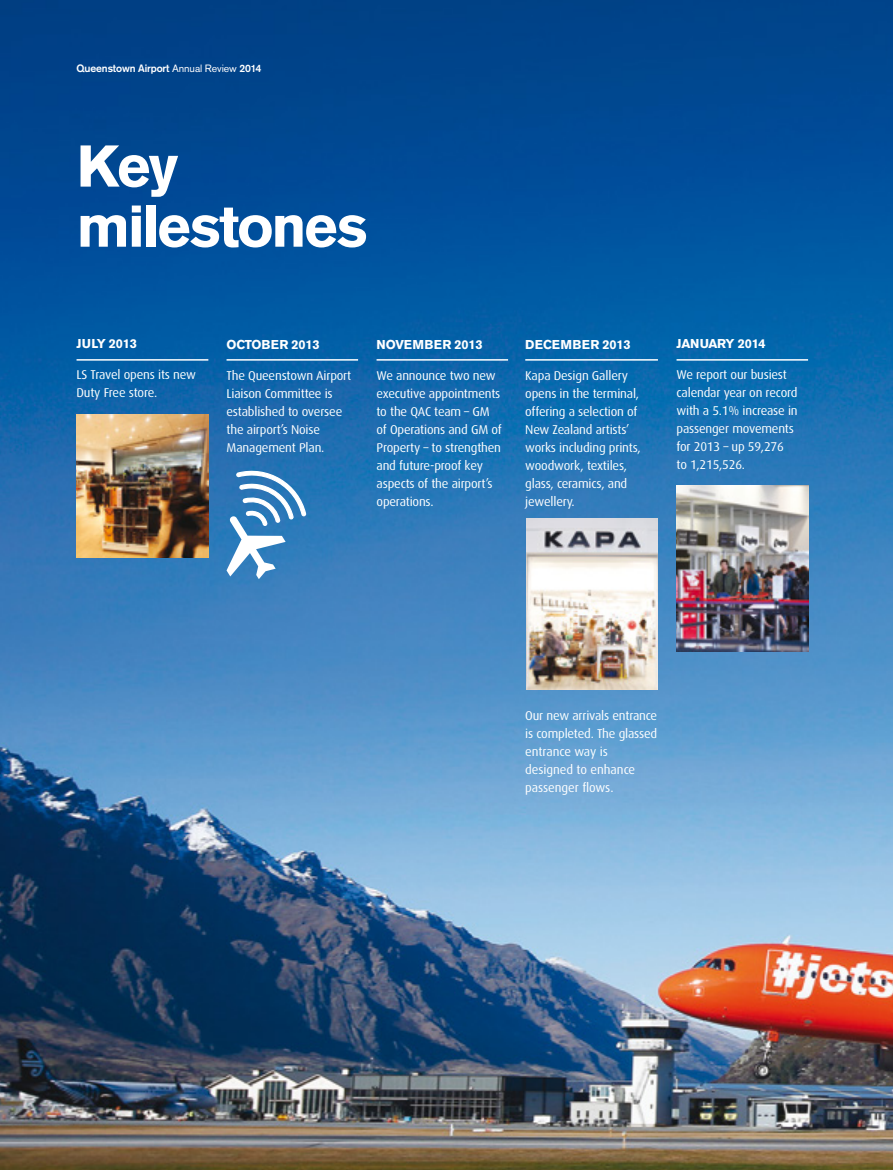
<style>
.page{position:relative;width:893px;height:1170px;background:#fff}
.page>*{position:absolute;margin:0;border:0;box-sizing:border-box;transform-origin:0 0}
.t1{font:900 57.75px/60px "Akzidenz Grotesk";letter-spacing:-.04em;color:#fff}
.t2{font:12.75px/18px "Dax";letter-spacing:-.015em;color:#fff}
.t3{font:700 12.75px "Akzidenz Grotesk BE";letter-spacing:-.015em;color:#fff}
.t4{font:700 12.75px "Akzidenz Grotesk BE";letter-spacing:.015em;color:#fff}
.t5{font:700 10.5px "Akzidenz Grotesk";letter-spacing:-.01em;color:#fff}
.s1{font-family:"Akzidenz Grotesk BE";font-weight:400}
</style>
<div class="page">
<img style="left:0;top:0;width:893px;height:1169px">
<img style="left:676px;top:485px;width:132px;height:166px">
<hr style="left:77px;top:359px;width:131px;height:1px;background:#fff">
<hr style="left:227px;top:359px;width:131px;height:1px;background:#fff">
<hr style="left:377px;top:359px;width:131px;height:1px;background:#fff">
<hr style="left:525px;top:359px;width:133px;height:1px;background:#fff">
<hr style="left:676px;top:359px;width:132px;height:1px;background:#fff">
<img style="left:77px;top:415px;width:131px;height:142px">
<img style="left:526px;top:518px;width:132px;height:171px">
<svg style="left:227px;top:468px;width:80px;height:111px"></svg>
<p class="t5" style="left:77px;top:62px;width:186px">Queenstown Airport <span class="s1">Annual Review</span> 2014</p>
<h1 class="t1" style="left:77px;top:136px;width:293px">Key milestones</h1>
<p class="t3" style="left:77px;top:336px;width:62px">JULY 2013</p>
<p class="t2" style="left:77px;top:366px;width:121px">LS Travel opens its new<br>Duty Free store.</p>
<p class="t3" style="left:227px;top:337px;width:95px">OCTOBER 2013</p>
<p class="t2" style="left:227px;top:366px;width:126px">The Queenstown Airport<br>Liaison Committee is established to oversee the airport’s Noise<br>Management Plan.</p>
<p class="t3" style="left:377px;top:337px;width:108px">NOVEMBER 2013</p>
<p class="t2" style="left:377px;top:366px;width:127px">We announce two new executive appointments to the QAC team – GM of Operations and GM of<br>Property – to strengthen and future-proof key aspects of the airport’s operations.</p>
<p class="t4" style="left:525px;top:337px;width:107px">DECEMBER 2013</p>
<p class="t2" style="left:525px;top:366px;width:117px">Kapa Design Gallery opens in the terminal, offering a selection of<br>New Zealand artists’ works including prints, woodwork, textiles, glass, ceramics, and jewellery.</p>
<p class="t3" style="left:676px;top:336px;width:91px">JANUARY 2014</p>
<p class="t2" style="left:676px;top:365px;width:123px">We report our busiest calendar year on record with a 5.1% increase in passenger movements for 2013 – up 59,276<br>to 1,215,526.</p>
<p class="t2" style="left:525px;top:707px;width:134px">Our new arrivals entrance is completed. The glassed entrance way is designed to enhance passenger flows.</p>
</div>
